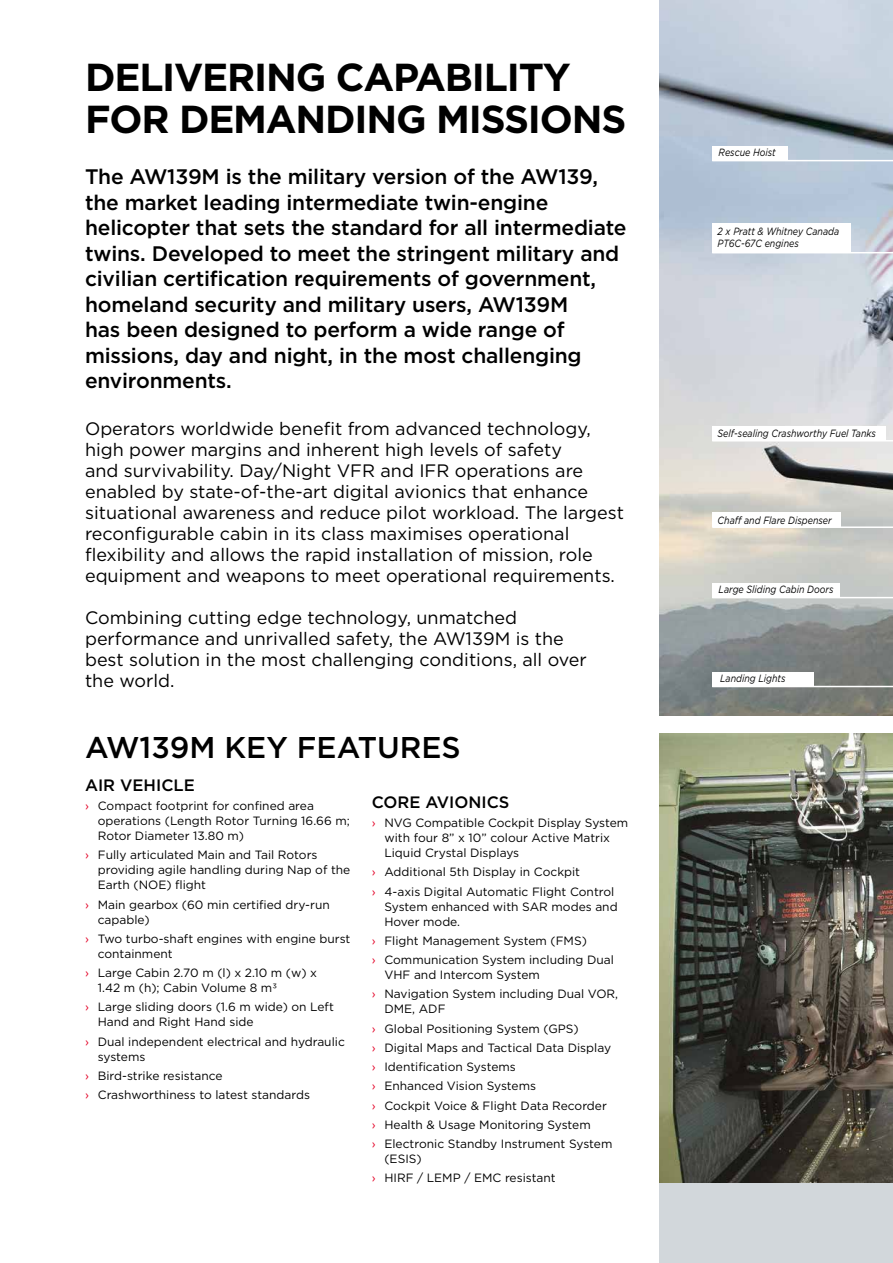
<style>
.page{position:relative;width:893px;height:1263px;background:#fff}
.page>*{position:absolute;margin:0;border:0;box-sizing:border-box;transform-origin:0 0}
.t1{font:700 39px/42px "Gotham";letter-spacing:-.03em;color:#000}
.t2{font:500 30px "Gotham";color:#000}
.t3{font:500 21px/25.5px "Gotham";letter-spacing:-.01em;color:#000}
.t4{font:18px/21px "Gotham";color:#000}
.t5{font:500 16.5px "Gotham";color:#000}
.t6{font:12px/15px "Gotham";color:#000}
.t7{font:italic 10.5px/12px "Gotham";color:#000;scale:.85 1}
.s1{color:#e40428}
</style>
<div class="page">
<div style="left:659px;top:733px;width:234px;height:530px;background:#d2d7db"></div>
<img style="left:659px;top:733px;width:234px;height:449px">
<img style="left:659px;top:0;width:234px;height:716px">
<div style="left:712px;top:146px;width:75px;height:15px;background:#fff"></div>
<svg style="left:711px;top:159px;width:182px;height:168px;background:#cad3de"></svg>
<svg style="left:711px;top:405px;width:182px;height:37px"></svg>
<svg style="left:711px;top:474px;width:182px;height:214px;background:#b7b9b6"></svg>
<h1 class="t1" style="left:85px;top:56px;width:543px">DELIVERING CAPABILITY<br>FOR DEMANDING MISSIONS</h1>
<p class="t3" style="left:85px;top:164px;width:543px">The AW139M is the military version of the AW139, the market leading intermediate twin-engine helicopter that sets the standard for all intermediate twins. Developed to meet the stringent military and civilian certification requirements of government, homeland security and military users, AW139M<br>has been designed to perform a wide range of missions, day and night, in the most challenging environments.</p>
<p class="t4" style="left:85px;top:418px;width:540px">Operators worldwide benefit from advanced technology, high power margins and inherent high levels of safety<br>and survivability. Day/Night VFR and IFR operations are enabled by state-of-the-art digital avionics that enhance situational awareness and reduce pilot workload. The largest reconfigurable cabin in its class maximises operational flexibility and allows the rapid installation of mission, role equipment and weapons to meet operational requirements.</p>
<h3 class="t4" style="left:85px;top:607px;width:503px">Combining cutting edge technology, unmatched performance and unrivalled safety, the AW139M is the best solution in the most challenging conditions, all over the world.</h3>
<h2 class="t2" style="left:85px;top:727px;width:377px">AW139M KEY FEATURES</h2>
<h3 class="t5" style="left:372px;top:791px;width:139px">CORE AVIONICS</h3>
<p class="t6" style="left:384px;top:815px;width:245px;text-indent:-13px"><span class="s1">›</span> NVG Compatible Cockpit Display System with four 8” x 10” colour Active Matrix<br>Liquid Crystal Displays</p>
<p class="t6" style="left:372px;top:862px;width:244px;line-height:19.2px"><span class="s1">›</span> Additional 5th Display in Cockpit<br><span class="s1">›</span> 4-axis Digital Automatic Flight Control</p>
<p class="t6" style="left:384px;top:899px;width:235px">System enhanced with SAR modes and<br>Hover mode.</p>
<p class="t6" style="left:372px;top:931px;width:244px;line-height:19.2px"><span class="s1">›</span> Flight Management System (FMS)<br><span class="s1">›</span> Communication System including Dual</p>
<p class="t6" style="left:372px;top:965px;width:248px;line-height:19.2px;text-indent:13px">VHF and Intercom System<br><span class="s1">›</span> Navigation System including Dual VOR,</p>
<p class="t6" style="left:372px;top:999px;width:242px;line-height:19.2px;text-indent:13px">DME, ADF<br><span class="s1">›</span> Global Positioning System (GPS)<br><span class="s1">›</span> Digital Maps and Tactical Data Display <span class="s1">›</span> Identification Systems<br><span class="s1">›</span> Enhanced Vision Systems<br><span class="s1">›</span> Cockpit Voice &amp; Flight Data Recorder <span class="s1">›</span> Health &amp; Usage Monitoring System<br><span class="s1">›</span> Electronic Standby Instrument System</p>
<p class="t6" style="left:372px;top:1149px;width:186px;line-height:19.2px;text-indent:13px">(ESIS)<br><span class="s1">›</span> HIRF / LEMP / EMC resistant</p>
<h3 class="t5" style="left:85px;top:774px;width:111px">AIR VEHICLE</h3>
<p class="t6" style="left:98px;top:798px;width:254px;text-indent:-13px"><span class="s1">›</span> Compact footprint for confined area operations (Length Rotor Turning 16.66 m;<br>Rotor Diameter 13.80 m)</p>
<p class="t6" style="left:98px;top:847px;width:254px;text-indent:-13px"><span class="s1">›</span> Fully articulated Main and Tail Rotors providing agile handling during Nap of the<br>Earth (NOE) flight</p>
<p class="t6" style="left:98px;top:896px;width:234px;text-indent:-13px"><span class="s1">›</span> Main gearbox (60 min certified dry-run capable)</p>
<p class="t6" style="left:98px;top:931px;width:254px;text-indent:-13px"><span class="s1">›</span> Two turbo-shaft engines with engine burst containment</p>
<p class="t6" style="left:98px;top:965px;width:221px;text-indent:-13px"><span class="s1">›</span> Large Cabin 2.70 m (l) x 2.10 m (w) x<br>1.42 m (h); Cabin Volume 8 m3</p>
<p class="t6" style="left:98px;top:999px;width:238px;text-indent:-13px"><span class="s1">›</span> Large sliding doors (1.6 m wide) on Left<br>Hand and Right Hand side</p>
<p class="t6" style="left:98px;top:1033px;width:249px;text-indent:-13px"><span class="s1">›</span> Dual independent electrical and hydraulic systems</p>
<p class="t6" style="left:85px;top:1066px;width:226px;line-height:19.2px"><span class="s1">›</span> Bird-strike resistance<br><span class="s1">›</span> Crashworthiness to latest standards</p>
<p class="t7" style="left:719px;top:146px;width:69px">Rescue Hoist</p>
<p class="t7" style="left:718px;top:225px;width:145px">2 x Pratt &amp; Whitney Canada<br>PT6C-67C engines</p>
<p class="t7" style="left:718px;top:427px;width:188px">Self-sealing Crashworthy Fuel Tanks</p>
<p class="t7" style="left:718px;top:514px;width:136px">Chaff and Flare Dispenser</p>
<p class="t7" style="left:719px;top:583px;width:137px">Large Sliding Cabin Doors</p>
<p class="t7" style="left:720px;top:672px;width:78px">Landing Lights</p>
</div>
